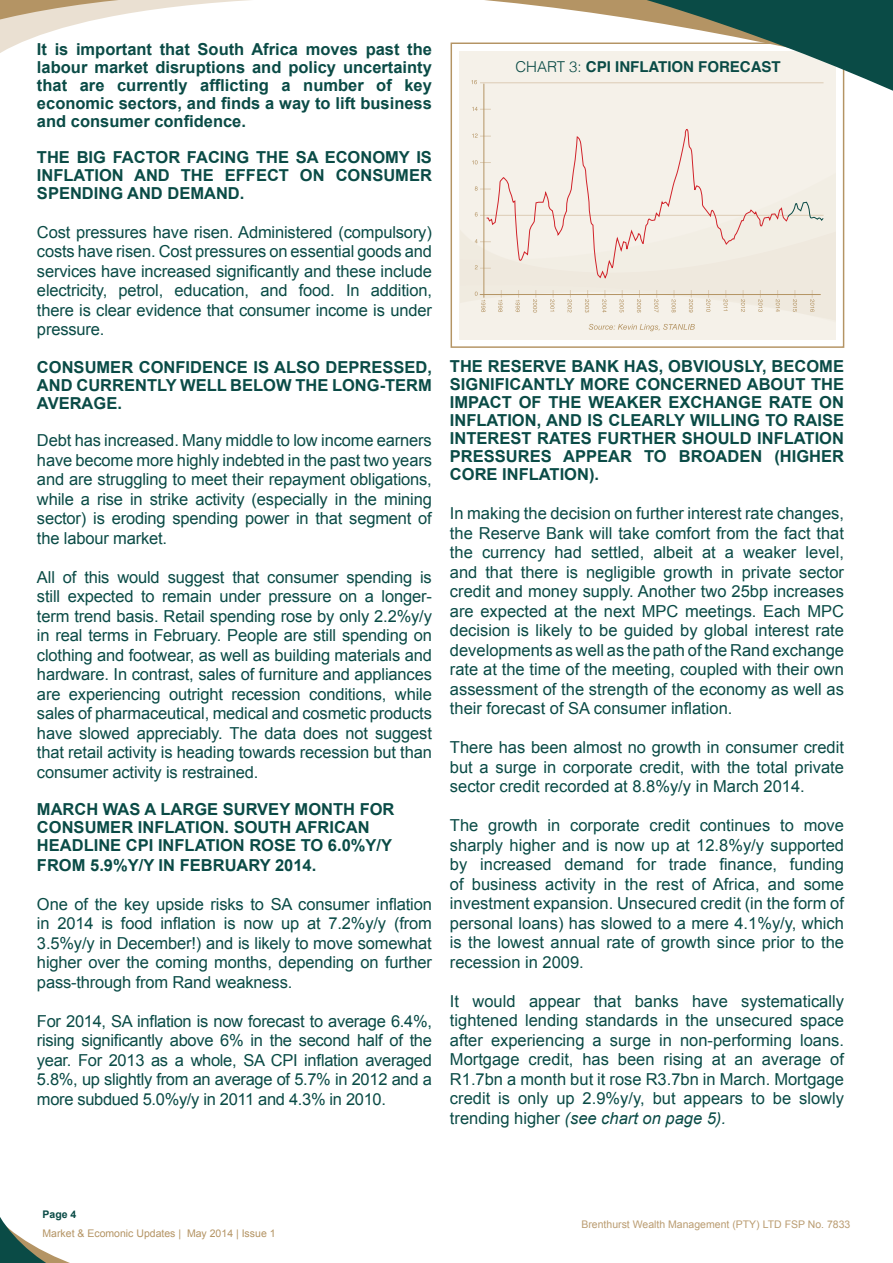
<style>
.page{position:relative;width:893px;height:1263px;background:#fff}
.page>*{position:absolute;margin:0;border:0;box-sizing:border-box;transform-origin:0 0}
.t1{font:16.5px/19.5px "Arial";letter-spacing:-.01em;color:#0a4b46;text-align:justify}
.t2{font:700 16.5px/18px "Arial";color:#0a4b46;text-align:justify}
.t3{font:700 15px "Helvetica";color:#0a4b46}
.t4{font:10.5px "Arial";color:#ba9c71}
.t5{font:10.5px "Arial";color:#b49464}
.t6{font:700 10.5px "Arial";color:#0a4b46}
.s1{font-weight:300}
.s2{font-style:italic}
</style>
<div class="page">
<svg style="left:0;top:1217px;width:70px;height:46px"></svg>
<div style="left:461px;top:108px;width:375px;height:50px;background:#f5f1e9"></div>
<svg style="left:461px;top:158px;width:375px;height:182px;background:#f2ede4"></svg>
<svg style="left:589px;top:324px;width:106px;height:7px"></svg>
<hr style="left:480px;top:294px;width:341px;height:1px;background:#b49464">
<hr style="left:480px;top:215px;width:343px;height:1px;background:#dcccb5">
<svg style="left:472px;top:108px;width:19px;height:3px"></svg>
<svg style="left:472px;top:134px;width:14px;height:4px"></svg>
<svg style="left:475px;top:186px;width:11px;height:5px"></svg>
<svg style="left:475px;top:212px;width:3px;height:4px"></svg>
<svg style="left:475px;top:239px;width:11px;height:4px"></svg>
<svg style="left:475px;top:265px;width:11px;height:4px"></svg>
<svg style="left:475px;top:292px;width:10px;height:20px"></svg>
<svg style="left:793px;top:290px;width:4px;height:22px"></svg>
<svg style="left:550px;top:290px;width:4px;height:21px"></svg>
<svg style="left:516px;top:290px;width:4px;height:22px"></svg>
<svg style="left:585px;top:290px;width:4px;height:22px"></svg>
<svg style="left:498px;top:290px;width:4px;height:22px"></svg>
<svg style="left:568px;top:290px;width:4px;height:22px"></svg>
<svg style="left:810px;top:290px;width:4px;height:22px"></svg>
<svg style="left:533px;top:290px;width:4px;height:22px"></svg>
<svg style="left:602px;top:290px;width:4px;height:22px"></svg>
<svg style="left:741px;top:290px;width:4px;height:22px"></svg>
<svg style="left:671px;top:290px;width:5px;height:22px"></svg>
<svg style="left:637px;top:290px;width:4px;height:22px"></svg>
<svg style="left:776px;top:290px;width:4px;height:22px"></svg>
<svg style="left:706px;top:290px;width:4px;height:22px"></svg>
<svg style="left:619px;top:290px;width:5px;height:22px"></svg>
<svg style="left:758px;top:290px;width:4px;height:22px"></svg>
<svg style="left:689px;top:290px;width:4px;height:22px"></svg>
<svg style="left:654px;top:290px;width:4px;height:22px"></svg>
<svg style="left:723px;top:290px;width:5px;height:21px"></svg>
<svg style="left:472px;top:160px;width:14px;height:4px"></svg>
<svg style="left:486px;top:125px;width:303px;height:154px;background:#f3ebe2"></svg>
<svg style="left:787px;top:201px;width:38px;height:19px"></svg>
<hr style="left:484px;top:84px;width:1px;height:214px;background:#b49464">
<svg style="left:0;top:0;width:893px;height:108px"></svg>
<p class="t2" style="left:37px;top:40px;width:396px">IT IS IMPORTANT THAT SOUTH AFRICA MOVES PAST THE LABOUR MARKET DISRUPTIONS AND POLICY UNCERTAINTY THAT ARE CURRENTLY AFFLICTING A NUMBER OF KEY ECONOMIC SECTORS, AND FINDS A WAY TO LIFT BUSINESS AND CONSUMER CONFIDENCE.</p>
<p class="t2" style="left:37px;top:148px;width:396px">THE BIG FACTOR FACING THE SA ECONOMY IS INFLATION AND THE EFFECT ON CONSUMER SPENDING AND DEMAND.</p>
<p class="t1" style="left:37px;top:222px;width:396px">Cost pressures have risen. Administered (compulsory) costs have risen. Cost pressures on essential goods and services have increased significantly and these include electricity, petrol, education, and food. In addition, there is clear evidence that consumer income is under pressure.</p>
<p class="t2" style="left:37px;top:358px;width:396px">CONSUMER CONFIDENCE IS ALSO DEPRESSED, AND CURRENTLY WELL BELOW THE LONG-TERM AVERAG E.</p>
<p class="t1" style="left:37px;top:431px;width:396px">Debt has increased. Many middle to low income earners have become more highly indebted in the past two years and are struggling to meet their repayment obligations, while a rise in strike activity (especially in the mining sector) is eroding spending power in that segment of the labour market.</p>
<p class="t1" style="left:37px;top:567px;width:396px">All of this would suggest that consumer spending is still expected to remain under pressure on a longer&shy;term trend basis. Retail spending rose by only 2.2%y/y in real terms in February. People are still spending on clothing and footwear, as well as building materials and hardware. In contrast, sales of furniture and appliances are experiencing outright recession conditions, while sales of pharmaceutical, medical and cosmetic products have slowed appreciably. The data does not suggest that retail activity is heading towards recession but than consumer activity is restrained.</p>
<p class="t2" style="left:37px;top:801px;width:359px;text-align:left">MARCH WAS A LARG E SURVEY MONTH FOR<br>CONSUMER INFLATION. SOUTH AFRICAN<br>HEADLINE CPI INFLATION ROSE TO 6.0%Y/Y</p>
<p class="t2" style="left:37px;top:856px;width:281px">FROM 5.9%Y/Y IN FEBRUARY 2014.</p>
<p class="t1" style="left:37px;top:894px;width:396px">One of the key upside risks to SA consumer inflation in 2014 is food inflation is now up at 7.2%y/y (from 3.5%y/y in December!) and is likely to move somewhat higher over the coming months, depending on further pass-through from Rand weakness.</p>
<p class="t1" style="left:37px;top:1011px;width:396px">For 2014, SA inflation is now forecast to average 6.4%, rising significantly above 6% in the second half of the year. For 2013 as a whole, SA CPI inflation averaged 5.8%, up slightly from an average of 5.7% in 2012 and a more subdued 5.0%y/y in 2011 and 4.3% in 2010.</p>
<p class="t3" style="left:515px;top:54px;width:267px"><span class="s1">Chart 3:</span> CPI INFLATION FORECAST</p>
<p class="t2" style="left:450px;top:358px;width:396px">THE RESERVE BANK HAS, OBVIOUSLY, BECOME SIGNIFICANTLY MORE CONCERNED ABOUT THE IMPACT OF THE WEAKER EXCHANG E RATE ON INFLATION, AND IS CLEARLY WILLING TO RAISE INTEREST RATES FURTHER SHOULD INFLATION PRESSURES APPEAR TO BROADEN (HIGHER CORE INFLATION).</p>
<p class="t1" style="left:450px;top:504px;width:396px">In making the decision on further interest rate changes, the Reserve Bank will take comfort from the fact that the currency had settled, albeit at a weaker level, and that there is negligible growth in private sector credit and money supply. Another two 25bp increases are expected at the next MPC meetings. Each MPC decision is likely to be guided by global interest rate developments as well as the path of the Rand exchange rate at the time of the meeting, coupled with their own assessment of the strength of the economy as well as their forecast of SA consumer inflation.</p>
<p class="t1" style="left:450px;top:738px;width:396px">There has been almost no growth in consumer credit but a surge in corporate credit, with the total private sector credit recorded at 8.8%y/y in March 2014.</p>
<p class="t1" style="left:450px;top:816px;width:396px">The growth in corporate credit continues to move sharply higher and is now up at 12.8%y/y supported by increased demand for trade finance, funding of business activity in the rest of Africa, and some investment expansion. Unsecured credit (in the form of personal loans) has slowed to a mere 4.1%y/y, which is the lowest annual rate of growth since prior to the recession in 2009.</p>
<p class="t1" style="left:450px;top:991px;width:396px">It would appear that banks have systematically tightened lending standards in the unsecured space after experiencing a surge in non-performing loans.<br>Mortgage credit, has been rising at an average of R1.7bn a month but it rose R3.7bn in March. Mortgage credit is only up 2.9%y/y, but appears to be slowly trending higher <span class="s2">(see chart on page 5).</span></p>
<p class="t6" style="left:43px;top:1207px;width:35px">PAGE 4</p>
<p class="t5" style="left:43px;top:1226px;width:235px">Market &amp; Ecomonic Updates | May 2014 | Issue 1</p>
<p class="t4" style="left:581px;top:1217px;width:271px">Brenthurst Wealth Management (PTY) LTD FSP No. 7833</p>
</div>
